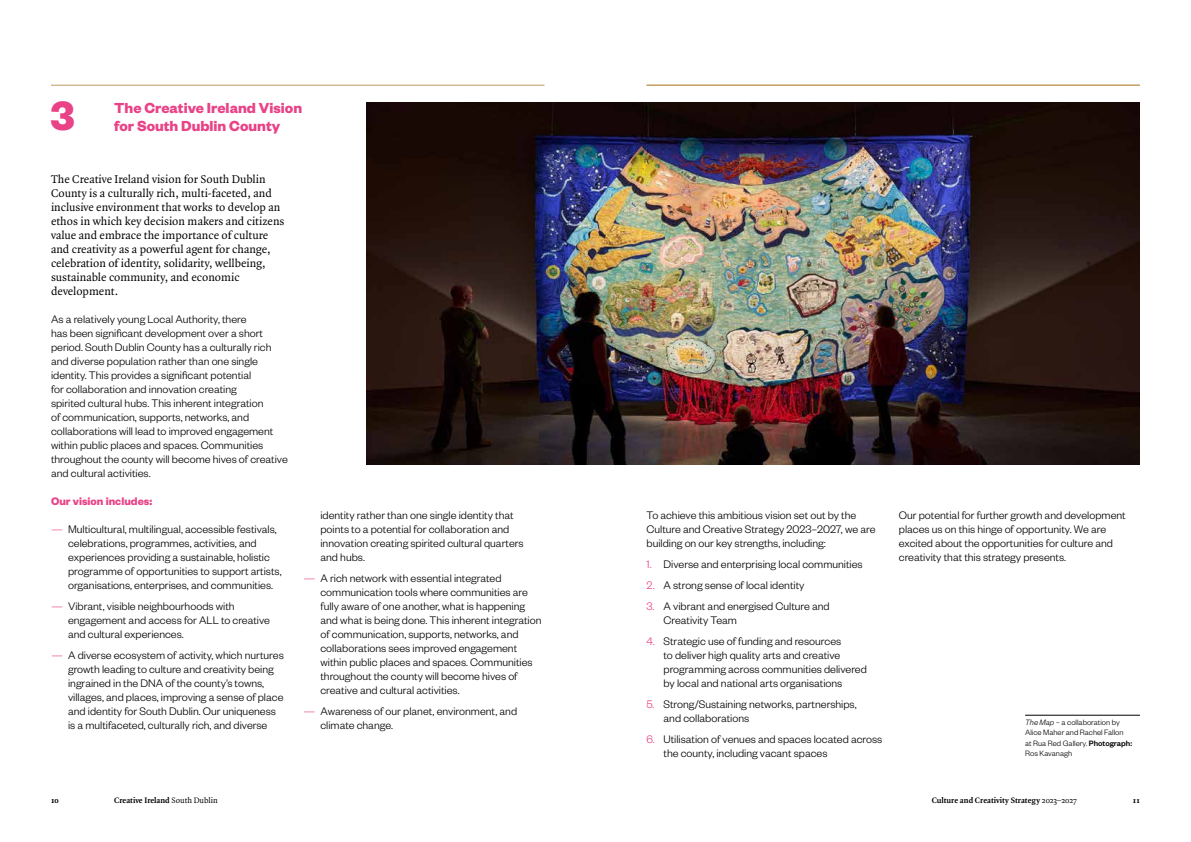
<style>
.page{position:relative;width:1191px;height:842px;background:#fff}
.page>*{position:absolute;margin:0;border:0;box-sizing:border-box;transform-origin:0 0}
.t1{font:700 45px "Founders Grotesk";color:#e94287}
.t2{font:700 16px "Founders Grotesk";color:#e94287}
.t3{font:300 12px/14px "Founders Grotesk";color:#000}
.t4{font:12px/14px "Quadraat OT";color:#000}
.t5{font:700 12px "Founders Grotesk";color:#e94287}
.t6{font:300 8.5px/10.2px "Founders Grotesk";color:#000}
.t7{font:700 8.5px "Quadraat OT";color:#000}
.s1{color:#e94287}
.s2{font-style:italic}
.s3{font-weight:500}
.s4{font-weight:400}
</style>
<div class="page">
<hr style="left:646px;top:85px;width:494px;height:1px;background:#c09a5d">
<hr style="left:51px;top:85px;width:493px;height:1px;background:#c09a5d">
<img style="left:366px;top:102px;width:774px;height:363px">
<hr style="left:1025px;top:715px;width:115px;height:1px;background:#000">
<h1 class="t1" style="left:50px;top:87px;width:26px">3</h1>
<h2 class="t2" style="left:114px;top:98px;width:189px">The Creative Ireland Vision</h2>
<h2 class="t2" style="left:114px;top:116px;width:168px">for South Dublin County</h2>
<p class="t4" style="left:51px;top:172px;width:235px">The Creative Ireland vision for South Dublin County is a culturally rich, multi-faceted, and inclusive environment that works to develop an ethos in which key decision makers and citizens value and embrace the importance of culture and creativity as a powerful agent for change, celebration of identity, solidarity, wellbeing, sustainable community, and economic development.</p>
<p class="t3" style="left:51px;top:312px;width:238px">As a relatively young Local Authority, there<br>has been significant development over a short period. South Dublin County has a culturally rich and diverse population rather than one single identity. This provides a significant potential<br>for collaboration and innovation creating<br>spirited cultural hubs. This inherent integration<br>of communication, supports, networks, and collaborations will lead to improved engagement within public places and spaces. Communities throughout the county will become hives of creative and cultural activities.</p>
<p class="t5" style="left:51px;top:494px;width:103px">Our vision includes:</p>
<p class="t3" style="left:68px;top:522px;width:215px;text-indent:-17px"><span class="s1">—</span> Multicultural, multilingual, accessible festivals, celebrations, programmes, activities, and experiences providing a sustainable, holistic programme of opportunities to support artists, organisations, enterprises, and communities.</p>
<p class="t3" style="left:68px;top:599px;width:203px;text-indent:-17px"><span class="s1">—</span> Vibrant, visible neighbourhoods with engagement and access for ALL to creative and cultural experiences.</p>
<p class="t3" style="left:68px;top:648px;width:217px;text-indent:-17px"><span class="s1">—</span> A diverse ecosystem of activity, which nurtures growth leading to culture and creativity being ingrained in the DNA of the county’s towns, villages, and places, improving a sense of place and identity for South Dublin. Our uniqueness is a multifaceted, culturally rich, and diverse</p>
<p class="t3" style="left:320px;top:508px;width:205px">identity rather than one single identity that points to a potential for collaboration and innovation creating spirited cultural quarters and hubs.</p>
<p class="t3" style="left:320px;top:571px;width:223px;text-indent:-17px"><span class="s1">—</span> A rich network with essential integrated communication tools where communities are fully aware of one another, what is happening and what is being done. This inherent integration of communication, supports, networks, and collaborations sees improved engagement within public places and spaces. Communities throughout the county will become hives of creative and cultural activities.</p>
<p class="t3" style="left:320px;top:704px;width:198px;text-indent:-17px"><span class="s1">—</span> Awareness of our planet, environment, and climate change.</p>
<p class="t3" style="left:646px;top:508px;width:230px">To achieve this ambitious vision set out by the<br>Culture and Creative Strategy 2023–2027, we are building on our key strengths, including:</p>
<p class="t3" style="left:646px;top:557px;width:218px"><span class="s1">1.</span> Diverse and enterprising local communities</p>
<p class="t3" style="left:646px;top:578px;width:159px"><span class="s1">2.</span> A strong sense of local identity</p>
<p class="t3" style="left:663px;top:599px;width:168px;text-indent:-17px"><span class="s1">3.</span> A vibrant and energised Culture and<br>Creativity Team</p>
<p class="t3" style="left:663px;top:634px;width:205px;text-indent:-17px"><span class="s1">4.</span> Strategic use of funding and resources<br>to deliver high quality arts and creative programming across communities delivered by local and national arts organisations</p>
<p class="t3" style="left:663px;top:697px;width:195px;text-indent:-17px"><span class="s1">5.</span> Strong/Sustaining networks, partnerships, and collaborations</p>
<p class="t3" style="left:663px;top:732px;width:220px;text-indent:-17px"><span class="s1">6.</span> Utilisation of venues and spaces located across the county, including vacant spaces</p>
<p class="t3" style="left:899px;top:508px;width:228px">Our potential for further growth and development places us on this hinge of opportunity. We are excited about the opportunities for culture and creativity that this strategy presents.</p>
<p class="t6" style="left:1025px;top:717px;width:108px"><span class="s2">The Map</span> – a collaboration by<br>Alice Maher and Rachel Fallon at Rua Red Gallery. <span class="s3">Photograph:<br></span>Ros Kavanagh</p>
<p class="t7" style="left:51px;top:794px;width:9px">10</p>
<p class="t7" style="left:114px;top:794px;width:105px">Creative Ireland <span class="s4">South Dublin</span></p>
<p class="t7" style="left:931px;top:794px;width:146px">Culture and Creativity Strategy <span class="s4">2023–2027</span></p>
<p class="t7" style="left:1132px;top:794px;width:9px">11</p>
</div>
